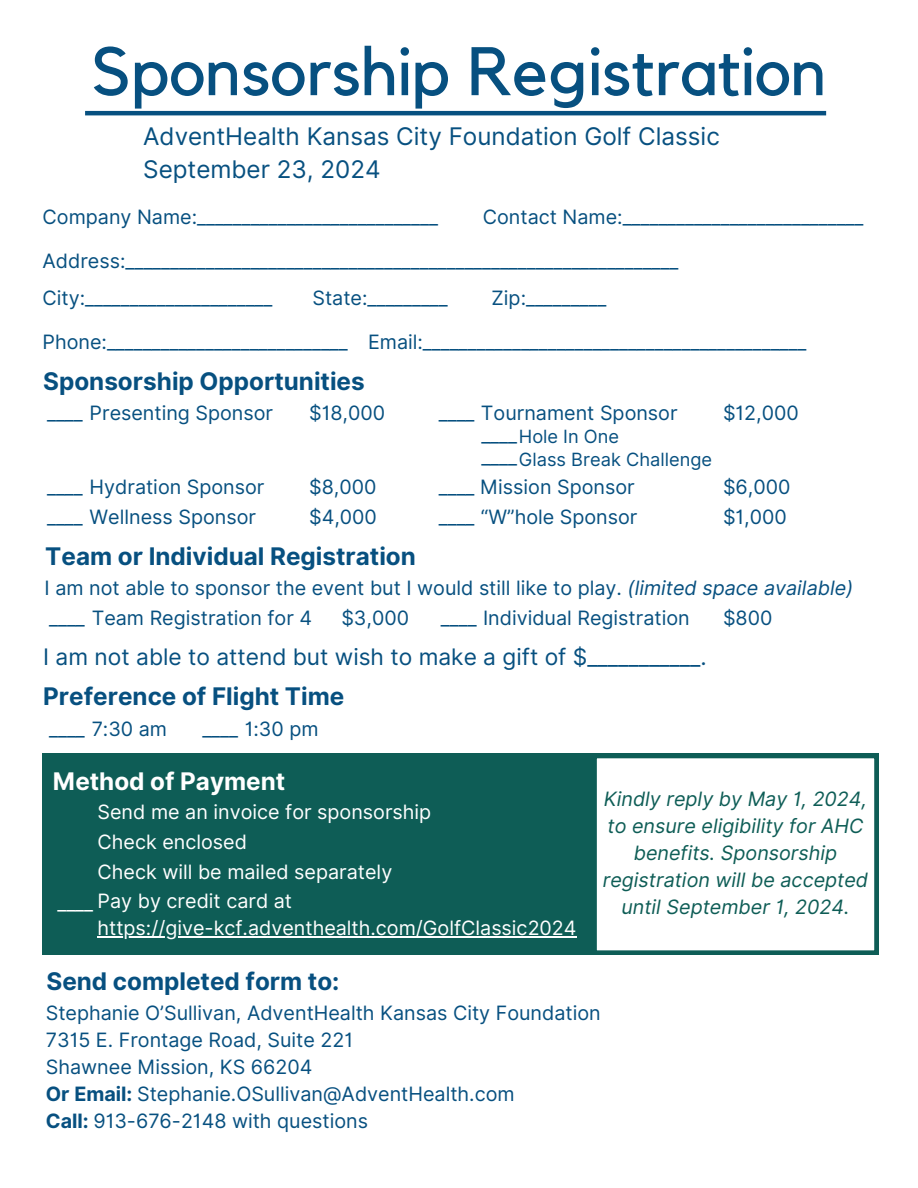
<style>
.page{position:relative;width:918px;height:1188px;background:#fff}
.page>*{position:absolute;margin:0;border:0;box-sizing:border-box;transform-origin:0 0}
.t1{font:67.8px "Kollektif";color:#075080}
.t2{font:700 24.3px "Inter";color:#075080}
.t3{font:24.3px/33.8px "Inter";color:#075080}
.t4{font:700 24.3px "Inter";color:#fff}
.t5{font:22.8px "Inter";color:#075080}
.t6{font:19.8px/27px "Inter";color:#075080}
.t7{font:19.8px/29.8px "Inter";color:#fff}
.t8{font:italic 19.8px/27px "Inter";color:#0e5d56;text-align:center}
.t9{font:18.3px/23.1px "Inter";color:#075080}
.s1{font-size:19.8px}
.s2{font-style:italic}
.s3{font-weight:700}
</style>
<div class="page">
<div style="left:43px;top:754px;width:549px;height:201px;background:#0e5d56"></div>
<hr style="left:98px;top:936px;width:479px;height:2px;background:#fff">
<svg style="left:592px;top:754px;width:287px;height:201px"></svg>
<hr style="left:85px;top:111px;width:741px;height:4px;background:#075080">
<h1 class="t1" style="left:92px;top:40px;width:736px">Sponsorship Registration</h1>
<p class="t3" style="left:143px;top:119px;width:578px">AdventHealth Kansas City Foundation Golf Classic<br>September 23, 2024</p>
<p class="t6" style="left:43px;top:203px;width:397px">Company Name:___________________________</p>
<p class="t6" style="left:483px;top:203px;width:382px">Contact Name:___________________________</p>
<p class="t6" style="left:43px;top:243px;width:637px;line-height:36.5px">Address:______________________________________________________________<br>City:_____________________</p>
<p class="t6" style="left:313px;top:284px;width:137px">State:_________</p>
<p class="t6" style="left:492px;top:284px;width:116px">Zip:_________</p>
<p class="t6" style="left:43px;top:328px;width:765px">Phone:___________________________ Email:___________________________________________</p>
<p class="t2" style="left:43px;top:366px;width:323px">Sponsorship Opportunities</p>
<p class="t6" style="left:47px;top:400px;width:228px">____ Presenting Sponsor</p>
<p class="t6" style="left:309px;top:400px;width:78px">$18,000</p>
<p class="t6" style="left:439px;top:400px;width:240px">____ Tournament Sponsor</p>
<p class="t6" style="left:723px;top:400px;width:77px">$12,000</p>
<p class="t9" style="left:519px;top:425px;width:195px;text-indent:-37px"><span class="s1">____</span>Hole In One<br>Glass Break Challenge</p>
<p class="t6" style="left:47px;top:474px;width:219px">____ Hydration Sponsor</p>
<p class="t6" style="left:309px;top:474px;width:69px">$8,000</p>
<p class="t6" style="left:439px;top:474px;width:197px">____ Mission Sponsor</p>
<p class="t6" style="left:723px;top:474px;width:69px">$6,000</p>
<p class="t6" style="left:47px;top:504px;width:210px">____ Wellness Sponsor</p>
<p class="t6" style="left:309px;top:504px;width:69px">$4,000</p>
<p class="t6" style="left:439px;top:504px;width:200px">____ “W”hole Sponsor</p>
<p class="t6" style="left:723px;top:504px;width:65px">$1,000</p>
<p class="t6" style="left:481px;top:444px;width:37px">____</p>
<p class="t2" style="left:45px;top:542px;width:372px">Team or Individual Registration</p>
<p class="t6" style="left:49px;top:604px;width:264px">____ Team Registration for 4</p>
<p class="t6" style="left:341px;top:604px;width:69px">$3,000</p>
<p class="t6" style="left:441px;top:604px;width:250px">____ Individual Registration</p>
<p class="t6" style="left:723px;top:604px;width:51px">$800</p>
<p class="t6" style="left:45px;top:575px;width:810px">I am not able to sponsor the event but I would still like to play. <span class="s2">(limited space available)</span></p>
<p class="t5" style="left:43px;top:643px;width:665px">I am not able to attend but wish to make a gift of $___________.</p>
<p class="t2" style="left:43px;top:682px;width:303px">Preference of Flight Time</p>
<p class="t6" style="left:49px;top:715px;width:119px">____ 7:30 am</p>
<p class="t6" style="left:202px;top:715px;width:118px">____ 1:30 pm</p>
<p class="t4" style="left:53px;top:766px;width:234px">Method of Payment</p>
<p class="t7" style="left:57px;top:797px;width:375px">____ Send me an invoice for sponsorship ____ Check enclosed<br>____ Check will be mailed separately</p>
<p class="t7" style="left:98px;top:888px;width:481px;line-height:27px;text-indent:-40px">____ Pay by credit card at https://give-kcf.adventhealth.com/GolfClassic2024</p>
<p class="t8" style="left:603px;top:785px;width:267px">Kindly reply by May 1, 2024, to ensure eligibility for AHC benefits. Sponsorship registration will be accepted until September 1, 2024.</p>
<p class="t2" style="left:47px;top:966px;width:294px">Send completed form to:</p>
<p class="t6" style="left:46px;top:999px;width:556px">Stephanie O’Sullivan, AdventHealth Kansas City Foundation 7315 E. Frontage Road, Suite 221<br>Shawnee Mission, KS 66204<br><span class="s3">Or Email:</span> Stephanie.OSullivan@AdventHealth.com<br><span class="s3">Call:</span> 913-676-2148 with questions</p>
</div>
